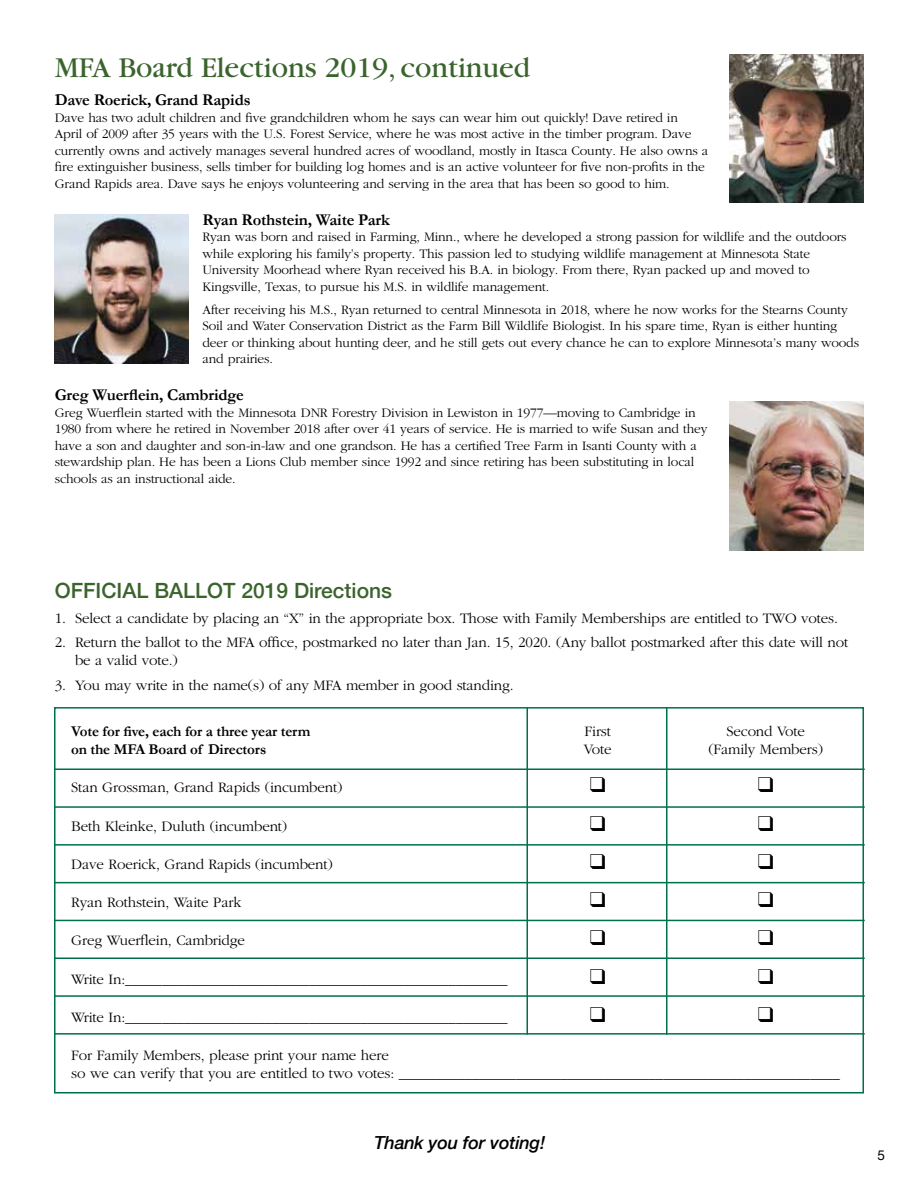
<style>
.page{position:relative;width:918px;height:1188px;background:#fff}
.page>*{position:absolute;margin:0;border:0;box-sizing:border-box;transform-origin:0 0}
.t1{font:30px "Garamond";color:#3b642d}
.t2{font:500 21px "Helvetica Neue";color:#3b642d}
.t3{font:italic 500 18px "Helvetica Neue";letter-spacing:-.01em;color:#000}
.t4{font:700 16.5px "Garamond";letter-spacing:-.01em;color:#000}
.t5{font:300 15px/18px "Garamond";letter-spacing:-.01em;color:#000}
.t6{font:700 15px "Garamond";letter-spacing:-.01em;color:#000}
.t7{font:300 13.5px/16.5px "Garamond";letter-spacing:-.01em;color:#000}
.t8{font:13.5px "Helvetica Neue";color:#000}
</style>
<div class="page">
<div style="left:54px;top:707px;width:810px;height:387px;border:2px solid #00704a"></div>
<hr style="left:55px;top:768px;width:810px;height:2px;background:#00704a">
<hr style="left:55px;top:806px;width:810px;height:2px;background:#00704a">
<hr style="left:55px;top:844px;width:810px;height:2px;background:#00704a">
<hr style="left:55px;top:882px;width:810px;height:1px;background:#00704a">
<hr style="left:55px;top:920px;width:810px;height:1px;background:#00704a">
<hr style="left:55px;top:957px;width:810px;height:2px;background:#00704a">
<hr style="left:55px;top:995px;width:810px;height:2px;background:#00704a">
<hr style="left:55px;top:1033px;width:810px;height:2px;background:#00704a">
<hr style="left:526px;top:708px;width:2px;height:327px;background:#00704a">
<hr style="left:666px;top:708px;width:2px;height:327px;background:#00704a">
<img style="left:54px;top:215px;width:135px;height:148px">
<img style="left:729px;top:402px;width:135px;height:148px">
<img style="left:729px;top:54px;width:135px;height:148px">
<h1 class="t1" style="left:55px;top:52px;width:477px">MFA Board Elections 2019, continued</h1>
<p class="t4" style="left:55px;top:90px;width:197px">Dave Roerick, Grand Rapids</p>
<p class="t7" style="left:55px;top:110px;width:655px">Dave has two adult children and five grandchildren whom he says can wear him out quickly! Dave retired in April of 2009 after 35 years with the U.S. Forest Service, where he was most active in the timber program. Dave currently owns and actively manages several hundred acres of woodland, mostly in Itasca County. He also owns a fire extinguisher business, sells timber for building log homes and is an active volunteer for five non-profits in the Grand Rapids area. Dave says he enjoys volunteering and serving in the area that has been so good to him.</p>
<p class="t4" style="left:202px;top:209px;width:189px">Ryan Rothstein, Waite Park</p>
<p class="t7" style="left:202px;top:229px;width:646px">Ryan was born and raised in Farming, Minn., where he developed a strong passion for wildlife and the outdoors while exploring his family’s property. This passion led to studying wildlife management at Minnesota State University Moorhead where Ryan received his B.A. in biology. From there, Ryan packed up and moved to Kingsville, Texas, to pursue his M.S. in wildlife management.</p>
<p class="t7" style="left:202px;top:302px;width:658px">After receiving his M.S., Ryan returned to central Minnesota in 2018, where he now works for the Stearns County Soil and Water Conservation District as the Farm Bill Wildlife Biologist. In his spare time, Ryan is either hunting deer or thinking about hunting deer, and he still gets out every chance he can to explore Minnesota’s many woods and prairies.</p>
<p class="t4" style="left:55px;top:385px;width:191px">Greg Wuerflein, Cambridge</p>
<p class="t7" style="left:55px;top:404px;width:654px">Greg Wuerflein started with the Minnesota DNR Forestry Division in Lewiston in 1977—moving to Cambridge in 1980 from where he retired in November 2018 after over 41 years of service. He is married to wife Susan and they have a son and daughter and son-in-law and one grandson. He has a certified Tree Farm in Isanti County with a stewardship plan. He has been a Lions Club member since 1992 and since retiring has been substituting in local schools as an instructional aide.</p>
<h2 class="t2" style="left:55px;top:574px;width:339px">OFFICIAL BALLOT 2019 Directions</h2>
<p class="t5" style="left:55px;top:609px;width:785px">1. Select a candidate by placing an “X” in the appropriate box. Those with Family Memberships are entitled to TWO votes.</p>
<p class="t5" style="left:75px;top:634px;width:775px;text-indent:-20px">2. Return the ballot to the MFA office, postmarked no later than Jan. 15, 2020. (Any ballot postmarked after this date will not be a valid vote.)</p>
<p class="t5" style="left:55px;top:677px;width:460px">3. You may write in the name(s) of any MFA member in good standing.</p>
<p class="t6" style="left:71px;top:722px;width:241px">Vote for five, each for a three year term</p>
<p class="t5" style="left:585px;top:723px;width:28px">First</p>
<p class="t5" style="left:727px;top:723px;width:80px">Second Vote</p>
<p class="t6" style="left:71px;top:740px;width:197px">on the MFA Board of Directors</p>
<p class="t5" style="left:584px;top:741px;width:29px">Vote</p>
<p class="t5" style="left:708px;top:741px;width:116px">(Family Members)</p>
<p class="t5" style="left:71px;top:779px;width:273px">Stan Grossman, Grand Rapids (incumbent)</p>
<p class="t5" style="left:71px;top:817px;width:218px">Beth Kleinke, Duluth (incumbent)</p>
<p class="t5" style="left:71px;top:855px;width:263px">Dave Roerick, Grand Rapids (incumbent)</p>
<p class="t5" style="left:71px;top:894px;width:172px">Ryan Rothstein, Waite Park</p>
<p class="t5" style="left:71px;top:932px;width:175px">Greg Wuerflein, Cambridge</p>
<p class="t5" style="left:71px;top:970px;width:438px">Write In:____________________________________________________</p>
<p class="t5" style="left:71px;top:1008px;width:438px">Write In:____________________________________________________</p>
<p class="t5" style="left:71px;top:1047px;width:770px">For Family Members, please print your name here<br>so we can verify that you are entitled to two votes: ____________________________________________________________</p>
<h3 class="t3" style="left:374px;top:1127px;width:173px">Thank you for voting!</h3>
<p class="t8" style="left:878px;top:1146px;width:9px">5</p>
</div>
